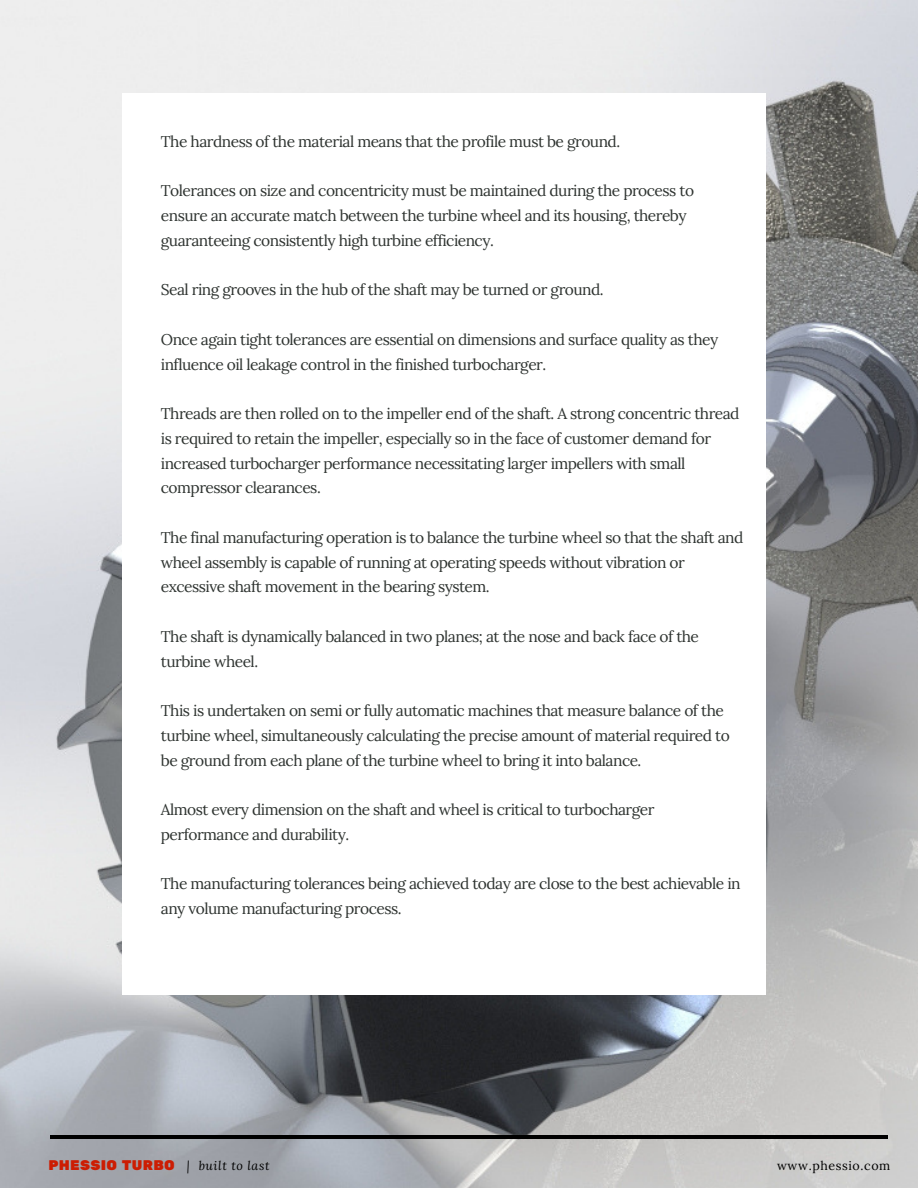
<style>
.page{position:relative;width:918px;height:1188px;background:#fff}
.page>*{position:absolute;margin:0;border:0;box-sizing:border-box;transform-origin:0 0}
.t1{font:15.6px/24.8px "Lora";letter-spacing:-.035em;color:#2e3330}
.t2{font:13.95px "Rubik One";letter-spacing:.02em;color:#cc1d03}
.t3{font:12.45px "Lora";letter-spacing:.05em;color:#000}
.s1{font-family:"Lora";font-style:italic;font-size:12.45px;color:#000}
</style>
<div class="page">
<img style="left:0;top:0;width:918px;height:1188px">
<div style="left:123px;top:93px;width:643px;height:902px;background:#fff"></div>
<hr style="left:50px;top:1135px;width:838px;height:3px;background:#000">
<p class="t1" style="left:161px;top:129px;width:461px">The hardness of the material means that the profile must be ground.</p>
<p class="t1" style="left:161px;top:179px;width:535px">Tolerances on size and concentricity must be maintained during the process to ensure an accurate match between the turbine wheel and its housing, thereby guaranteeing consistently high turbine efficiency.</p>
<p class="t1" style="left:161px;top:278px;width:444px">Seal ring grooves in the hub of the shaft may be turned or ground.</p>
<p class="t1" style="left:161px;top:327px;width:559px">Once again tight tolerances are essential on dimensions and surface quality as they influence oil leakage control in the finished turbocharger.</p>
<p class="t1" style="left:161px;top:401px;width:580px">Threads are then rolled on to the impeller end of the shaft. A strong concentric thread is required to retain the impeller, especially so in the face of customer demand for increased turbocharger performance necessitating larger impellers with small compressor clearances.</p>
<p class="t1" style="left:161px;top:525px;width:584px">The final manufacturing operation is to balance the turbine wheel so that the shaft and wheel assembly is capable of running at operating speeds without vibration or excessive shaft movement in the bearing system.</p>
<p class="t1" style="left:161px;top:624px;width:540px">The shaft is dynamically balanced in two planes; at the nose and back face of the turbine wheel.</p>
<p class="t1" style="left:161px;top:698px;width:570px">This is undertaken on semi or fully automatic machines that measure balance of the turbine wheel, simultaneously calculating the precise amount of material required to be ground from each plane of the turbine wheel to bring it into balance.</p>
<p class="t1" style="left:161px;top:797px;width:495px">Almost every dimension on the shaft and wheel is critical to turbocharger performance and durability.</p>
<p class="t1" style="left:161px;top:872px;width:581px">The manufacturing tolerances being achieved today are close to the best achievable in any volume manufacturing process.</p>
<p class="t2" style="left:48px;top:1157px;width:223px">PHESSIO TURBO <span class="s1">| built to last</span></p>
<p class="t3" style="left:777px;top:1158px;width:115px">www.phessio.com</p>
</div>
